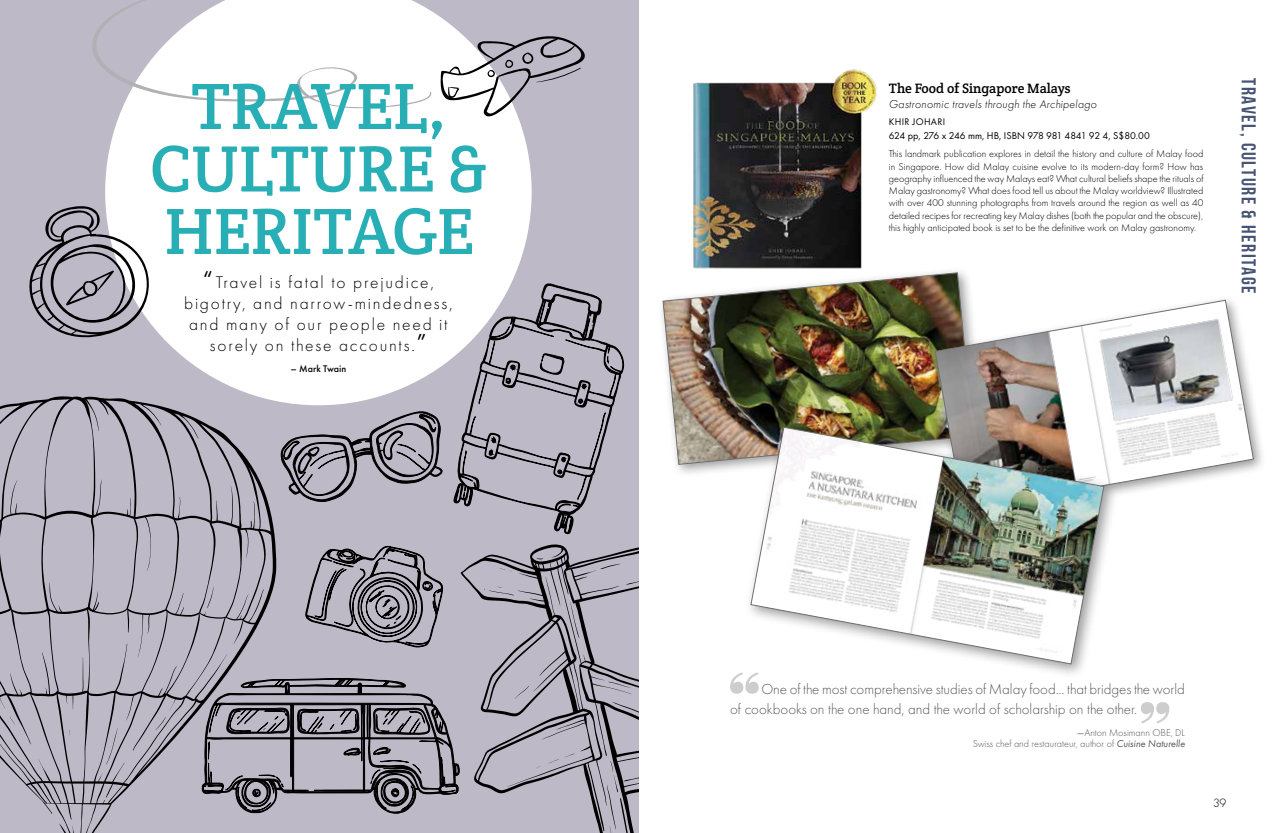
<style>
.page{position:relative;width:1276px;height:833px;background:#fff}
.page>*{position:absolute;margin:0;border:0;box-sizing:border-box;transform-origin:0 0}
.t1{font:66.25px/62.5px "Crete Round";color:#28afb5;text-align:center}
.t2{font:20px "Bebas Neue";letter-spacing:.08em;color:#485476}
.t3{font:300 17.5px/21px "Futura PT";letter-spacing:.1em;color:#000;text-align:center}
.t4{font:300 15px/20px "Futura PT";letter-spacing:-.005em;color:#58595b}
.t5{font:13.75px "Crete Round";color:#000}
.t6{font:300 12.5px "Futura PT";color:#000}
.t7{font:italic 300 11.88px "Futura PT";letter-spacing:.02em;color:#000}
.t8{font:300 10.25px/12.2px "Futura PT";color:#000;text-align:justify}
.t9{font:300 10.25px/11.2px "Futura PT";color:#58595b;text-align:right}
.t10{font:10.25px "Futura PT";letter-spacing:-.02em;color:#000}
.t11{font:10px "Futura PT";letter-spacing:.03em;color:#000}
.t12{font:500 10px "Futura PT";color:#000}
.s1{font-weight:400;font-size:25px}
.s2{font-size:10.25px}
.s3{color:#000}
.s4{font-weight:400;font-style:italic}
</style>
<div class="page">
<div style="left:0;top:0;width:638px;height:833px;background:#bdb9c7"></div>
<svg style="left:460px;top:544px;width:178px;height:289px"></svg>
<svg style="left:570px;top:602px;width:9px;height:36px"></svg>
<svg style="left:514px;top:686px;width:15px;height:13px"></svg>
<svg style="left:626px;top:578px;width:12px;height:6px"></svg>
<svg style="left:600px;top:563px;width:20px;height:6px"></svg>
<svg style="left:484px;top:586px;width:30px;height:9px"></svg>
<svg style="left:499px;top:568px;width:13px;height:4px"></svg>
<svg style="left:608px;top:681px;width:23px;height:7px"></svg>
<svg style="left:548px;top:759px;width:11px;height:4px"></svg>
<svg style="left:564px;top:753px;width:10px;height:4px"></svg>
<svg style="left:607px;top:761px;width:31px;height:72px"></svg>
<div style="left:657px;top:267px;width:329px;height:211px;background:#000;opacity:.4"></div>
<img style="left:662px;top:272px;width:311px;height:193px">
<div style="left:929px;top:294px;width:337px;height:229px;background:#000;opacity:.4"></div>
<svg style="left:934px;top:300px;width:320px;height:211px"></svg>
<svg style="left:730px;top:672px;width:28px;height:21px"></svg>
<svg style="left:1141px;top:702px;width:28px;height:21px"></svg>
<div style="left:744px;top:420px;width:374px;height:259px;background:#000;opacity:.4"></div>
<img style="left:750px;top:427px;width:354px;height:237px">
<svg style="left:105px;top:122px;width:426px;height:280px;background:#faf9fa"></svg>
<svg style="left:29px;top:204px;width:124px;height:138px"></svg>
<svg style="left:92px;top:0;width:493px;height:122px"></svg>
<svg style="left:0;top:396px;width:276px;height:437px"></svg>
<svg style="left:207px;top:586px;width:7px;height:22px"></svg>
<svg style="left:10px;top:716px;width:5px;height:8px"></svg>
<svg style="left:0;top:697px;width:5px;height:12px"></svg>
<svg style="left:106px;top:728px;width:12px;height:36px"></svg>
<svg style="left:155px;top:716px;width:11px;height:14px"></svg>
<svg style="left:453px;top:282px;width:171px;height:252px"></svg>
<svg style="left:539px;top:353px;width:25px;height:23px"></svg>
<svg style="left:607px;top:351px;width:2px;height:15px"></svg>
<svg style="left:305px;top:545px;width:138px;height:103px"></svg>
<svg style="left:202px;top:670px;width:258px;height:144px"></svg>
<svg style="left:280px;top:385px;width:163px;height:117px"></svg>
<img style="left:680px;top:69px;width:196px;height:222px">
<h1 class="t1" style="left:150px;top:74px;width:340px">TRAVEL,<br>CULTURE &amp;<br>HERITAGE</h1>
<h3 class="t3" style="left:184px;top:272px;width:270px"><span class="s1">“</span>Travel is fatal to prejudice, bigotry, and narrow-mindedness, and many of our people need it sorely on these accounts.<span class="s1">”</span></h3>
<p class="t12" style="left:290px;top:363px;width:57px"><span class="s2">–</span> Mark Twain</p>
<h3 class="t5" style="left:889px;top:79px;width:183px">The Food of Singapore Malays</h3>
<p class="t7" style="left:889px;top:97px;width:209px">Gastronomic travels through the Archipelago</p>
<p class="t11" style="left:889px;top:116px;width:58px">KHIR JOHARI</p>
<p class="t10" style="left:889px;top:129px;width:263px">624 pp, 276 x 246 mm, HB, ISBN 978 981 4841 92 4, S$80.00</p>
<p class="t8" style="left:889px;top:148px;width:316px">This landmark publication explores in detail the history and culture of Malay food in Singapore. How did Malay cuisine evolve to its modern-day form? How has geography influenced the way Malays eat? What cultural beliefs shape the rituals of Malay gastronomy? What does food tell us about the Malay worldview? Illustrated with over 400 stunning photographs from travels around the region as well as 40 detailed recipes for recreating key Malay dishes (both the popular and the obscure), this highly anticipated book is set to be the definitive work on Malay gastronomy.</p>
<h2 class="t2" style="left:1259px;top:78px;width:217px;rotate:90deg">travel, culture &amp; heritage</h2>
<h3 class="t4" style="left:730px;top:679px;width:456px;text-indent:31px">One of the most comprehensive studies of Malay food... that bridges the world of cookbooks on the one hand, and the world of scholarship on the other.</h3>
<p class="t9" style="left:972px;top:727px;width:214px"><span class="s3">—</span>Anton Mosimann OBE, DL<br>Swiss chef and restaurateur, author of <span class="s4">Cuisine Naturelle</span></p>
<p class="t6" style="left:1213px;top:796px;width:15px">39</p>
</div>
